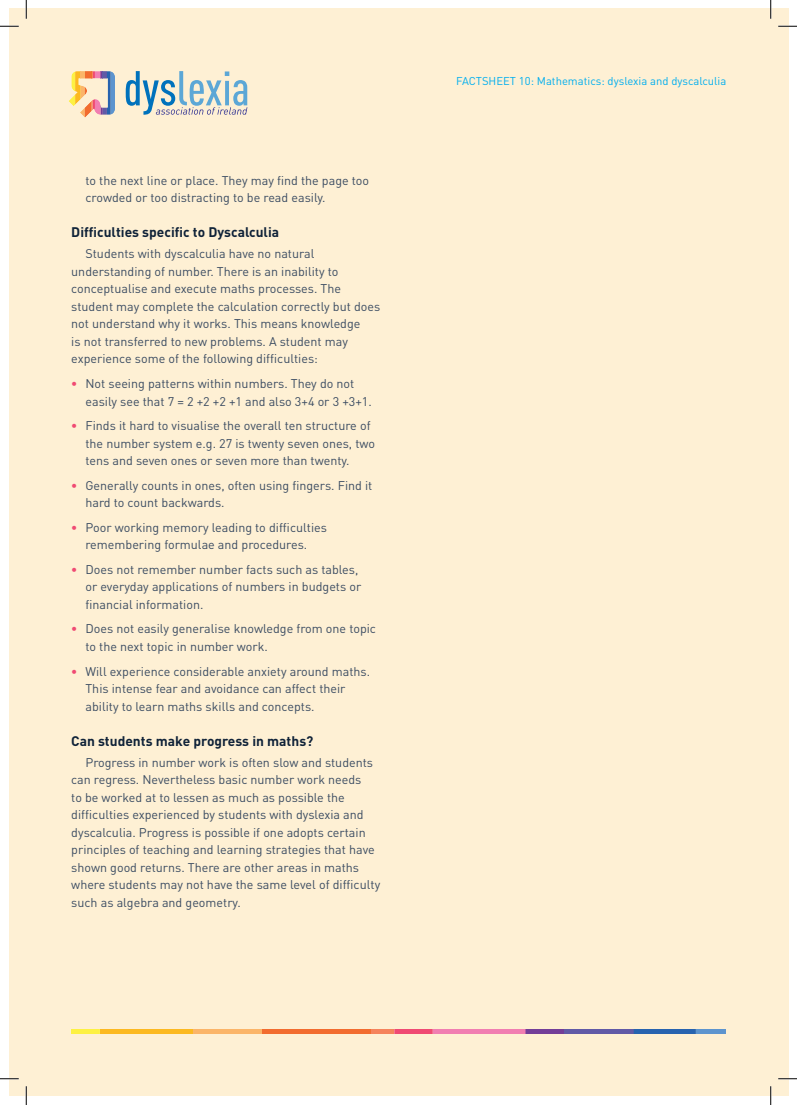
<style>
.page{position:relative;width:797px;height:1105px;background:#fff}
.page>*{position:absolute;margin:0;border:0;box-sizing:border-box;transform-origin:0 0}
.t1{font:700 13.75px "DIN Pro";color:#0f2238}
.t2{font:12.5px/17.5px "DIN Pro";color:#3b4c62}
.t3{font:11.25px "DIN Pro";color:#00aeef}
.s1{font-family:"DIN";font-weight:700;color:#f04a73}
</style>
<div class="page">
<div style="left:9px;top:9px;width:779px;height:1087px;background:#fef0d4"></div>
<svg style="left:126px;top:71px;width:121px;height:44px"></svg>
<svg style="left:69px;top:71px;width:46px;height:47px"></svg>
<div style="left:525px;top:1029px;width:39px;height:5px;background:#733e98"></div>
<svg style="left:394px;top:1029px;width:131px;height:5px"></svg>
<div style="left:370px;top:1029px;width:24px;height:5px;background:#f5835c"></div>
<div style="left:193px;top:1029px;width:69px;height:5px;background:#fbb569"></div>
<div style="left:262px;top:1029px;width:108px;height:5px;background:#f26c2f"></div>
<svg style="left:71px;top:1029px;width:122px;height:5px"></svg>
<div style="left:564px;top:1029px;width:69px;height:5px;background:#615aa6"></div>
<svg style="left:633px;top:1029px;width:92px;height:5px"></svg>
<svg style="left:0;top:25px;width:19px;height:2px"></svg>
<svg style="left:778px;top:25px;width:19px;height:2px"></svg>
<svg style="left:0;top:1078px;width:19px;height:1px"></svg>
<svg style="left:778px;top:1078px;width:19px;height:1px"></svg>
<svg style="left:25px;top:0;width:2px;height:19px"></svg>
<svg style="left:25px;top:1086px;width:2px;height:19px"></svg>
<svg style="left:770px;top:0;width:1px;height:19px"></svg>
<svg style="left:770px;top:1086px;width:1px;height:19px"></svg>
<p class="t2" style="left:85px;top:171px;width:285px">to the next line or place. They may find the page too crowded or too distracting to be read easily.</p>
<p class="t1" style="left:71px;top:223px;width:209px">Difficulties specific to Dyscalculia</p>
<p class="t2" style="left:71px;top:245px;width:310px;text-indent:14px">Students with dyscalculia have no natural understanding of number. There is an inability to conceptualise and execute maths processes. The student may complete the calculation correctly but does not understand why it works. This means knowledge<br>is not transferred to new problems. A student may experience some of the following difficulties:</p>
<p class="t2" style="left:85px;top:374px;width:288px;text-indent:-14px"><span class="s1">•</span> Not seeing patterns within numbers. They do not easily see that 7 = 2 +2 +2 +1 and also 3+4 or 3 +3+1.</p>
<p class="t2" style="left:85px;top:416px;width:291px;text-indent:-14px"><span class="s1">•</span> Finds it hard to visualise the overall ten structure of the number system e.g. 27 is twenty seven ones, two tens and seven ones or seven more than twenty.</p>
<p class="t2" style="left:85px;top:476px;width:288px;text-indent:-14px"><span class="s1">•</span> Generally counts in ones, often using fingers. Find it hard to count backwards.</p>
<p class="t2" style="left:71px;top:518px;width:257px;text-align:center"><span class="s1">•</span> Poor working memory leading to difficulties remembering formulae and procedures.</p>
<p class="t2" style="left:85px;top:560px;width:277px;text-indent:-14px"><span class="s1">•</span> Does not remember number facts such as tables, or everyday applications of numbers in budgets or financial information.</p>
<p class="t2" style="left:85px;top:620px;width:292px;text-indent:-14px"><span class="s1">•</span> Does not easily generalise knowledge from one topic to the next topic in number work.</p>
<p class="t2" style="left:85px;top:662px;width:286px;text-indent:-14px"><span class="s1">•</span> Will experience considerable anxiety around maths.<br>This intense fear and avoidance can affect their ability to learn maths skills and concepts.</p>
<p class="t1" style="left:71px;top:731px;width:244px">Can students make progress in maths?</p>
<p class="t2" style="left:71px;top:753px;width:310px;text-indent:14px">Progress in number work is often slow and students can regress. Nevertheless basic number work needs<br>to be worked at to lessen as much as possible the difficulties experienced by students with dyslexia and dyscalculia. Progress is possible if one adopts certain principles of teaching and learning strategies that have shown good returns. There are other areas in maths where students may not have the same level of difficulty such as algebra and geometry.</p>
<p class="t3" style="left:456px;top:73px;width:271px">FACTSHEET 10: Mathematics: dyslexia and dyscalculia</p>
</div>
